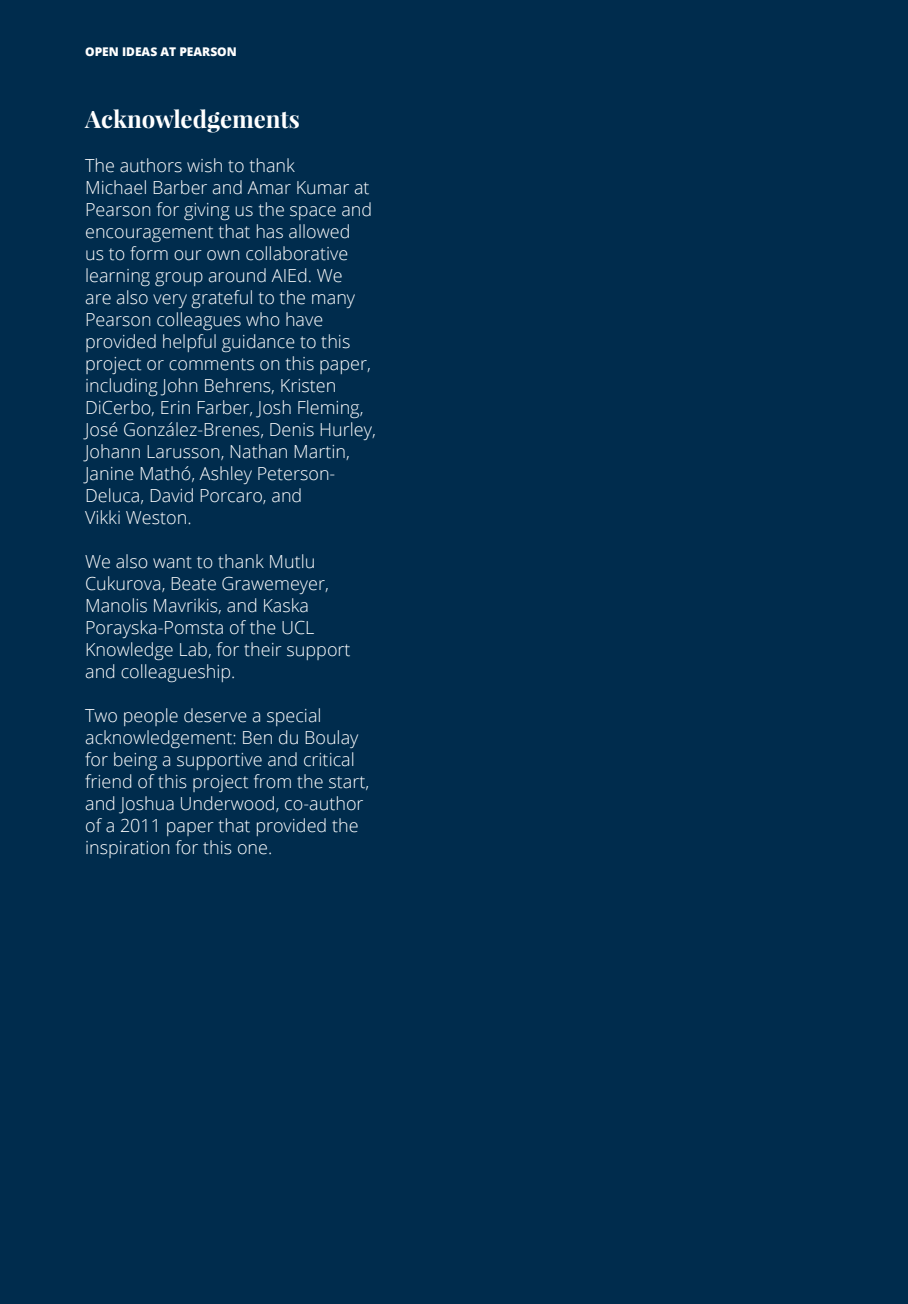
<style>
.page{position:relative;width:908px;height:1304px;background:#fff}
.page>*{position:absolute;margin:0;border:0;box-sizing:border-box;transform-origin:0 0}
.t1{font:700 24px "Playfair Display";color:#fff}
.t2{font:300 18px/22px "Open Sans";color:#fff}
.t3{font:800 12px "Open Sans";color:#fff}
</style>
<div class="page">
<div style="left:0;top:0;width:907px;height:1304px;background:#002c4d"></div>
<p class="t3" style="left:85px;top:42px;width:153px">OPEN IDEAS AT PEARSON</p>
<h1 class="t1" style="left:85px;top:104px;width:216px">Acknowledgements</h1>
<p class="t2" style="left:85px;top:154px;width:292px">The authors wish to thank<br>Michael Barber and Amar Kumar at<br>Pearson for giving us the space and encouragement that has allowed<br>us to form our own collaborative learning group around AIEd. We<br>are also very grateful to the many<br>Pearson colleagues who have provided helpful guidance to this project or comments on this paper, including John Behrens, Kristen<br>DiCerbo, Erin Farber, Josh Fleming,<br>José González-Brenes, Denis Hurley,<br>Johann Larusson, Nathan Martin,<br>Janine Mathó, Ashley Peterson-<br>Deluca, David Porcaro, and<br>Vikki Weston.</p>
<p class="t2" style="left:85px;top:550px;width:267px">We also want to thank Mutlu<br>Cukurova, Beate Grawemeyer,<br>Manolis Mavrikis, and Kaska<br>Porayska-Pomsta of the UCL<br>Knowledge Lab, for their support and colleagueship.</p>
<p class="t2" style="left:85px;top:704px;width:285px">Two people deserve a special acknowledgement: Ben du Boulay for being a supportive and critical friend of this project from the start, and Joshua Underwood, co-author of a 2011 paper that provided the inspiration for this one.</p>
</div>
